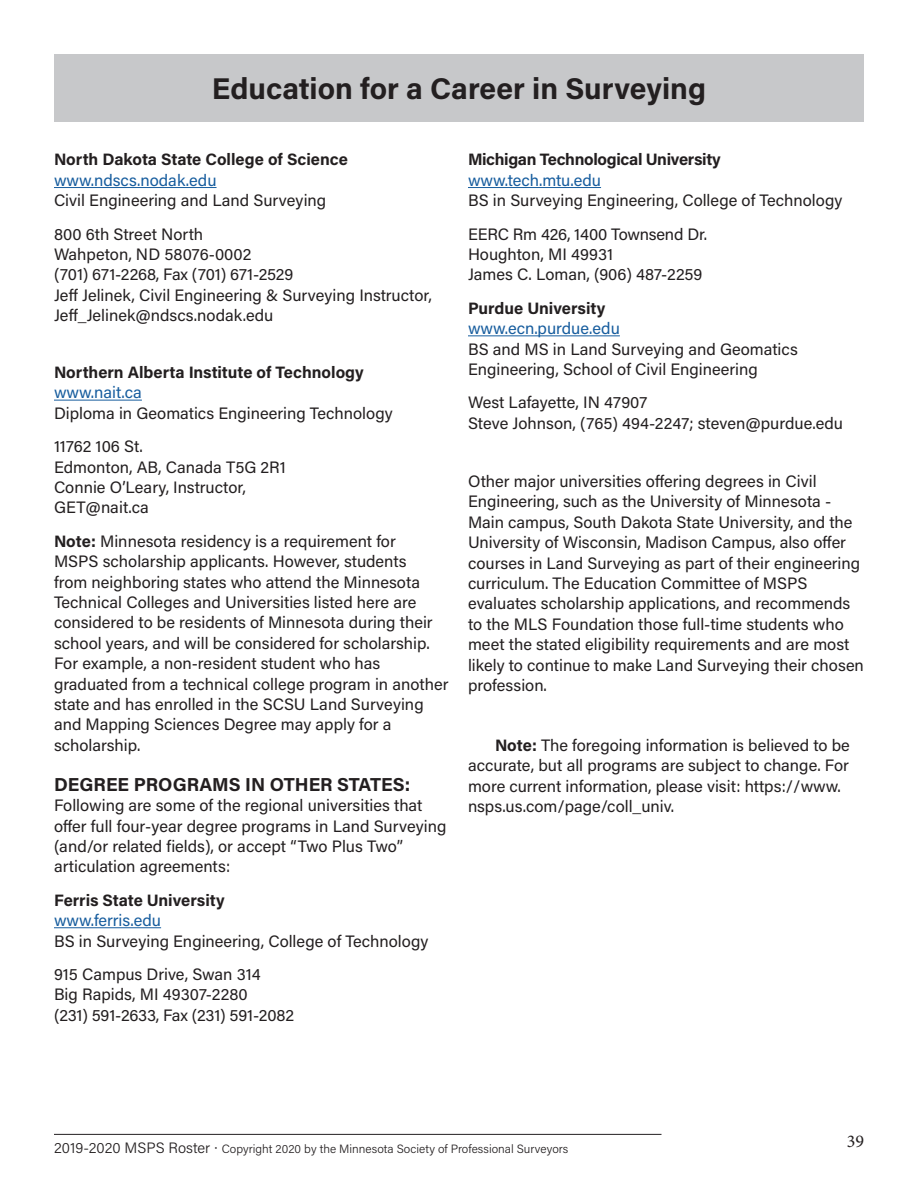
<style>
.page{position:relative;width:918px;height:1188px;background:#fff}
.page>*{position:absolute;margin:0;border:0;box-sizing:border-box;transform-origin:0 0}
.headline20pt{font:700 30px "Acumin Pro";color:#231f20}
.head12_5pt{font:700 18.75px "Acumin Pro";color:#231f20}
.t1{font:18px "Minion Pro";color:#231f20}
.body_text_11pt{font:16.5px/20.4px "Acumin Pro";color:#231f20}
.body_text_11pt-2{font:700 16.5px/20.4px "Acumin Pro";color:#231f20}
.t2{font:300 12px "Acumin Pro";color:#231f20}
.s1{font-weight:400;color:#175d9e}
.s2{font-weight:400}
.s3{font-weight:700}
.s4{color:#175d9e}
.s5{font-size:15px}
.s6{font-family:"Calibri";font-weight:400;font-size:15px}
</style>
<div class="page">
<hr style="left:54px;top:1134px;width:608px;height:1px;background:#231f20">
<div style="left:54px;top:54px;width:810px;height:68px;background:#c7c8ca"></div>
<hr style="left:54px;top:187px;width:163px;height:1px;background:#175d9e">
<hr style="left:54px;top:400px;width:88px;height:1px;background:#175d9e">
<hr style="left:54px;top:927px;width:107px;height:1px;background:#175d9e">
<hr style="left:468px;top:187px;width:133px;height:1px;background:#175d9e">
<hr style="left:468px;top:335px;width:152px;height:1px;background:#175d9e">
<p class="headline20pt" style="left:212px;top:67px;width:496px">Education for a Career in Surveying</p>
<p class="body_text_11pt-2" style="left:54px;top:149px;width:296px">North Dakota State College of Science <span class="s1">www.ndscs.nodak.edu<br></span><span class="s2">Civil Engineering and Land Surveying</span></p>
<p class="body_text_11pt" style="left:54px;top:223px;width:379px">800 6th Street North<br>Wahpeton, ND 58076-0002<br>(701) 671-2268, Fax (701) 671-2529<br>Jeff Jelinek, Civil Engineering &amp; Surveying Instructor, Jeff_Jelinek@ndscs.nodak.edu</p>
<p class="body_text_11pt" style="left:54px;top:361px;width:340px"><span class="s3">Northern Alberta Institute of Technology </span><span class="s4">www.nait.ca<br></span>Diploma in Geomatics Engineering Technology</p>
<p class="body_text_11pt" style="left:54px;top:436px;width:233px">11762 106 St.<br>Edmonton, AB, Canada T5G 2R1<br>Connie O’Leary, Instructor,<br>GET@nait.ca</p>
<p class="body_text_11pt" style="left:54px;top:530px;width:396px"><span class="s3">Note:</span> Minnesota residency is a requirement for<br>MSPS scholarship applicants. However, students<br>from neighboring states who attend the Minnesota Technical Colleges and Universities listed here are considered to be residents of Minnesota during their school years, and will be considered for scholarship.<br>For example, a non-resident student who has graduated from a technical college program in another state and has enrolled in the SCSU Land Surveying and Mapping Sciences Degree may apply for a scholarship.</p>
<p class="head12_5pt" style="left:54px;top:771px;width:358px">DEGREE PROGRAMS IN OTHER STATES:</p>
<p class="body_text_11pt" style="left:54px;top:795px;width:394px">Following are some of the regional universities that offer full four-year degree programs in Land Surveying (and/or related fields), or accept “Two Plus Two” articulation agreements:</p>
<p class="body_text_11pt" style="left:54px;top:889px;width:376px"><span class="s3">Ferris State University<br></span><span class="s4">www.ferris.edu<br></span>BS in Surveying Engineering, College of Technology</p>
<p class="body_text_11pt" style="left:54px;top:963px;width:242px">915 Campus Drive, Swan 314<br>Big Rapids, MI 49307-2280<br>(231) 591-2633, Fax (231) 591-2082</p>
<p class="body_text_11pt" style="left:468px;top:149px;width:376px"><span class="s3">Michigan Technological University </span><span class="s4">www.tech.mtu.edu<br></span>BS in Surveying Engineering, College of Technology</p>
<p class="body_text_11pt" style="left:468px;top:223px;width:241px">EERC Rm 426, 1400 Townsend Dr.<br>Houghton, MI 49931<br>James C. Loman, (906) 487-2259</p>
<p class="body_text_11pt" style="left:468px;top:297px;width:331px"><span class="s3">Purdue University<br></span><span class="s4">www.ecn.purdue.edu<br></span>BS and MS in Land Surveying and Geomatics<br>Engineering, School of Civil Engineering</p>
<p class="body_text_11pt" style="left:468px;top:392px;width:377px">West Lafayette, IN 47907<br>Steve Johnson, (765) 494-2247; steven@purdue.edu</p>
<p class="body_text_11pt" style="left:468px;top:470px;width:397px">Other major universities offering degrees in Civil Engineering, such as the University of Minnesota - Main campus, South Dakota State University, and the University of Wisconsin, Madison Campus, also offer courses in Land Surveying as part of their engineering curriculum. The Education Committee of MSPS evaluates scholarship applications, and recommends to the MLS Foundation those full-time students who meet the stated eligibility requirements and are most likely to continue to make Land Surveying their chosen profession.</p>
<p class="body_text_11pt" style="left:468px;top:734px;width:383px;text-indent:27px"><span class="s3">Note:</span> The foregoing information is believed to be accurate, but all programs are subject to change. For more current information, please visit: https://www. nsps.us.com/page/coll_univ.</p>
<p class="t2" style="left:54px;top:1140px;width:516px"><span class="s5">2019-2020 MSPS Roster</span> <span class="s6">·</span> Copyright 2020 by the Minnesota Society of Professional Surveyors</p>
<p class="t1" style="left:847px;top:1129px;width:19px">39</p>
</div>
